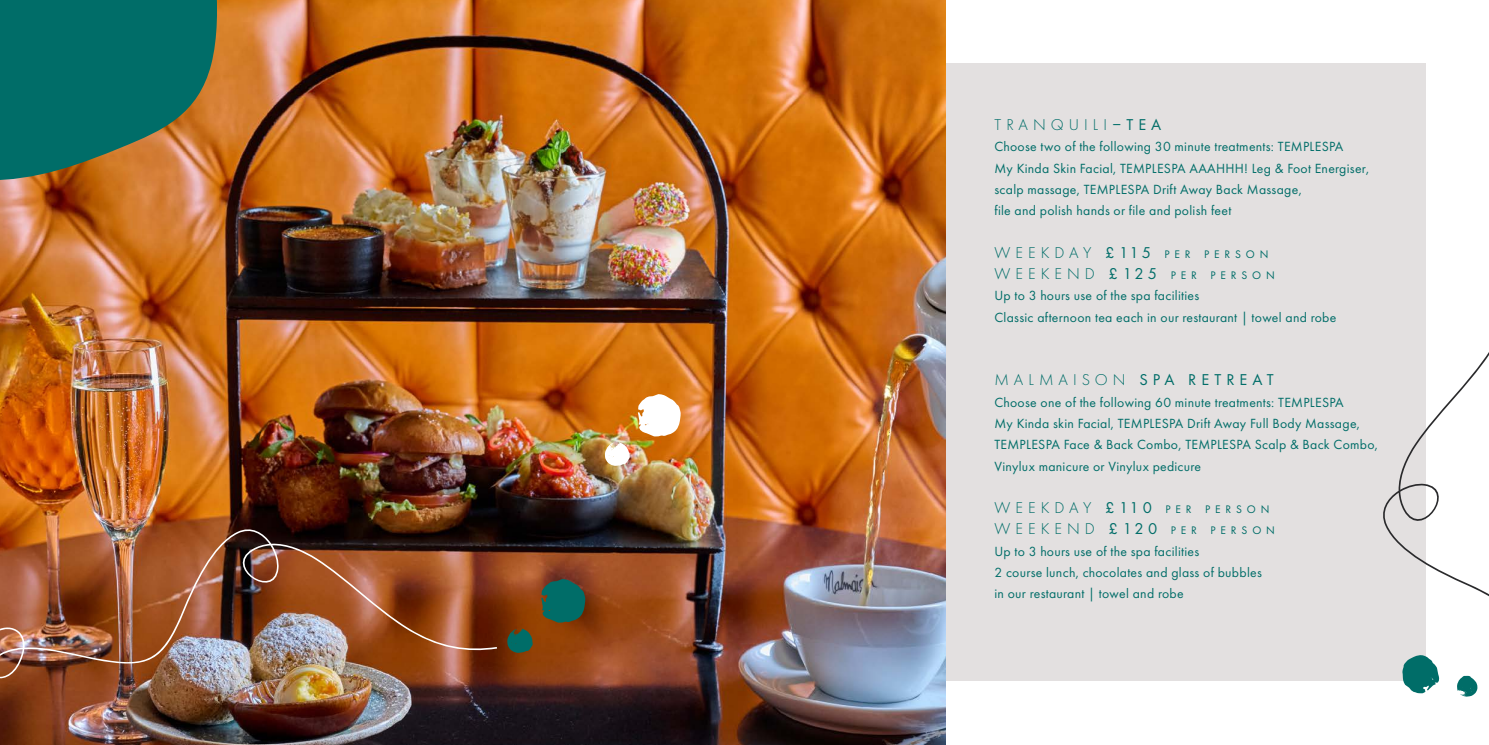
<style>
.page{position:relative;width:1489px;height:745px;background:#fff}
.page>*{position:absolute;margin:0;border:0;box-sizing:border-box;transform-origin:0 0}
.t1{font:16.25px "Futura PT";letter-spacing:.31em;color:#006d68}
.t2{font:300 16.25px "Futura PT";letter-spacing:.31em;color:#006d68}
.t3{font:13.75px/21.2px "Futura PT";letter-spacing:.02em;color:#006d68}
.t4{font:11.38px/21.2px "Futura PT";letter-spacing:.43em;color:#006d68}
.s1{font-weight:400}
.s2{font-weight:300;font-size:16.25px}
.s3{font-size:16.25px}
.s4{font-weight:300}
</style>
<div class="page">
<div style="left:0;top:64px;width:1424px;height:616px;background:#e3e0e0"></div>
<img style="left:0;top:0;width:945px;height:744px">
<svg style="left:637px;top:394px;width:43px;height:42px;background:#f5e0ca"></svg>
<svg style="left:605px;top:442px;width:24px;height:23px"></svg>
<svg style="left:541px;top:578px;width:44px;height:44px;background:#1c6055"></svg>
<svg style="left:507px;top:628px;width:25px;height:24px"></svg>
<svg style="left:0;top:0;width:224px;height:181px;background:#2e705c"></svg>
<img style="left:0;top:525px;width:497px;height:169px">
<svg style="left:1378px;top:259px;width:110px;height:438px"></svg>
<svg style="left:1402px;top:654px;width:37px;height:38px"></svg>
<svg style="left:1456px;top:675px;width:21px;height:21px"></svg>
<p class="t2" style="left:994px;top:115px;width:168px">TRANQUILI<span class="s1">–TEA</span></p>
<p class="t3" style="left:994px;top:136px;width:376px">Choose two of the following 30 minute treatments: TEMPLESPA<br>My Kinda Skin Facial, TEMPLESPA AAAHHH! Leg &amp; Foot Energiser, scalp massage, TEMPLESPA Drift Away Back Massage,<br>file and polish hands or file and polish feet</p>
<p class="t4" style="left:994px;top:243px;width:282px"><span class="s2">WEEKDAY</span> <span class="s3">£115</span> PER PERSON<br><span class="s2">WEEKEND</span> <span class="s3">£125</span> PER PERSON</p>
<p class="t3" style="left:994px;top:285px;width:343px">Up to 3 hours use of the spa facilities<br>Classic afternoon tea each in our restaurant | towel and robe</p>
<p class="t1" style="left:994px;top:370px;width:281px"><span class="s4">MALMAISON</span> SPA RETREAT</p>
<p class="t3" style="left:994px;top:391px;width:385px">Choose one of the following 60 minute treatments: TEMPLESPA<br>My Kinda skin Facial, TEMPLESPA Drift Away Full Body Massage, TEMPLESPA Face &amp; Back Combo, TEMPLESPA Scalp &amp; Back Combo, Vinylux manicure or Vinylux pedicure</p>
<p class="t4" style="left:994px;top:498px;width:282px"><span class="s2">WEEKDAY</span> <span class="s3">£110</span> PER PERSON<br><span class="s2">WEEKEND</span> <span class="s3">£120</span> PER PERSON</p>
<p class="t3" style="left:994px;top:540px;width:269px">Up to 3 hours use of the spa facilities<br>2 course lunch, chocolates and glass of bubbles in our restaurant | towel and robe</p>
</div>
